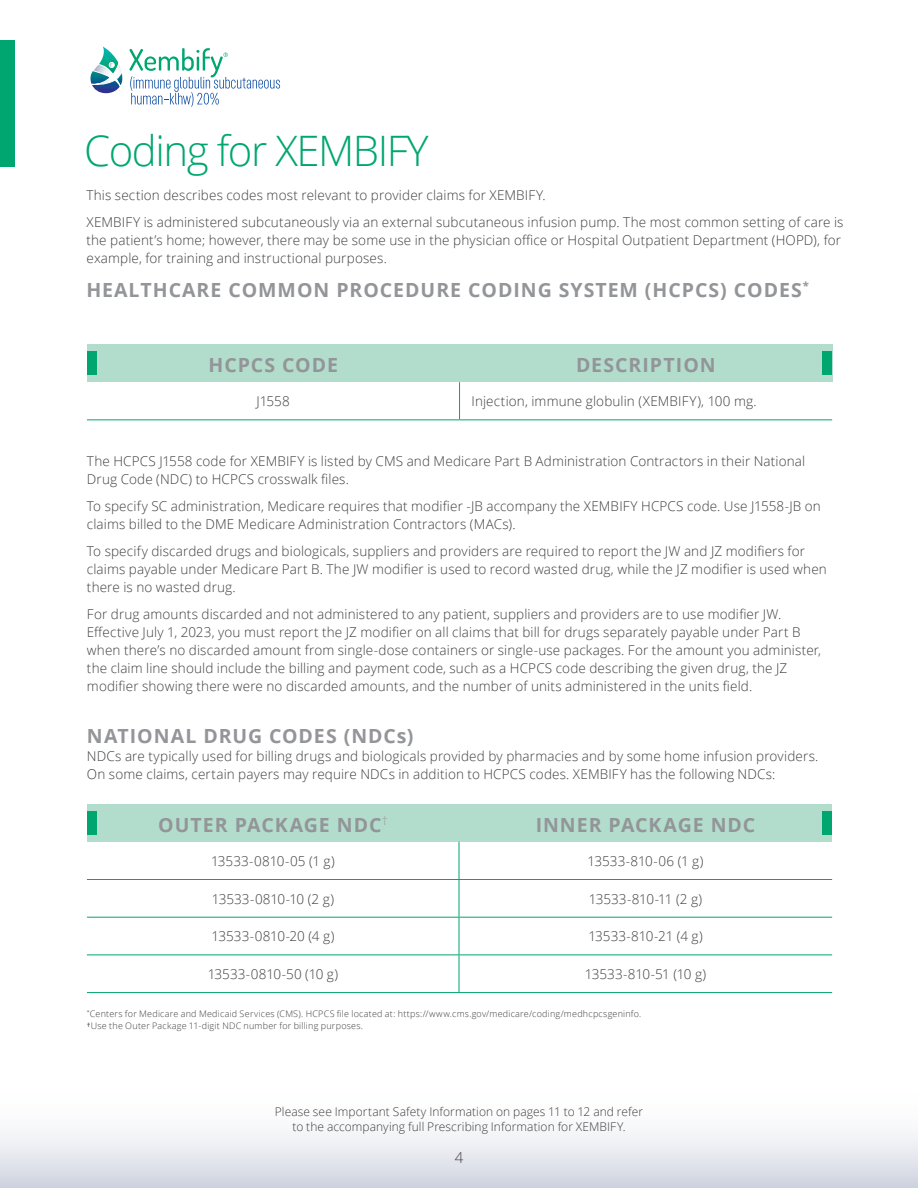
<style>
.page{position:relative;width:918px;height:1188px;background:#fff}
.page>*{position:absolute;margin:0;border:0;box-sizing:border-box;transform-origin:0 0}
.Headline{font:300 42px "Open Sans";letter-spacing:-.035em;color:#00a670}
.Yellow_Bar_Subhead{font:700 19.5px "Open Sans";letter-spacing:.05em;color:#939598}
.Subhead{font:700 19.5px "Open Sans";letter-spacing:.05em;color:#939598}
.Body{font:700 19.5px "Open Sans";letter-spacing:.05em;color:#939598}
.t1{font:300 15px "Open Sans";color:#3e3e3f}
.Body-2{font:300 13.5px/18px "Open Sans";letter-spacing:.01em;color:#3e3e3f}
.Body-3{font:300 13.5px "Open Sans";letter-spacing:-.015em;color:#3e3e3f}
.Body-4{font:300 13.5px "Open Sans";letter-spacing:-.01em;color:#3e3e3f}
.Body-5{font:300 13.5px "Open Sans";letter-spacing:-.03em;color:#3e3e3f}
.t2{font:300 12px/15px "Open Sans";letter-spacing:.005em;color:#3e3e3f;text-align:center}
.Footnote{font:300 9px/12px "Open Sans";letter-spacing:.025em;color:#3e3e3f}
.s1{font-family:"Gotham";font-weight:500}
</style>
<div class="page">
<div style="left:0;top:1080px;width:918px;height:108px;background:linear-gradient(to bottom,#fff,#d6dae4)"></div>
<div style="left:0;top:40px;width:15px;height:127px;background:#00a670"></div>
<svg style="left:90px;top:46px;width:33px;height:48px"></svg>
<svg style="left:129px;top:48px;width:151px;height:59px"></svg>
<div style="left:87px;top:344px;width:745px;height:38px;background:#b2ddcc"></div>
<div style="left:87px;top:351px;width:10px;height:24px;background:#00a670"></div>
<div style="left:822px;top:351px;width:10px;height:24px;background:#00a670"></div>
<hr style="left:459px;top:382px;width:1px;height:37px;background:#00a670">
<hr style="left:87px;top:419px;width:373px;height:1px;background:#00a670">
<hr style="left:460px;top:419px;width:372px;height:1px;background:#00a670">
<div style="left:87px;top:804px;width:745px;height:37px;background:#b2ddcc"></div>
<div style="left:87px;top:811px;width:10px;height:23px;background:#00a670"></div>
<div style="left:822px;top:811px;width:10px;height:23px;background:#00a670"></div>
<hr style="left:459px;top:842px;width:1px;height:37px;background:#00a670">
<hr style="left:87px;top:879px;width:372px;height:1px;background:#00a670">
<hr style="left:87px;top:917px;width:372px;height:1px;background:#00a670">
<hr style="left:87px;top:955px;width:372px;height:1px;background:#00a670">
<hr style="left:87px;top:992px;width:372px;height:1px;background:#00a670">
<hr style="left:459px;top:880px;width:1px;height:37px;background:#00a670">
<hr style="left:459px;top:918px;width:1px;height:37px;background:#00a670">
<hr style="left:459px;top:955px;width:1px;height:37px;background:#00a670">
<hr style="left:459px;top:879px;width:373px;height:1px;background:#00a670">
<hr style="left:459px;top:917px;width:373px;height:1px;background:#00a670">
<hr style="left:459px;top:955px;width:373px;height:1px;background:#00a670">
<hr style="left:459px;top:992px;width:373px;height:1px;background:#00a670">
<p class="Headline" style="left:84px;top:122px;width:346px">Coding for XEMBIFY</p>
<p class="Body-2" style="left:86px;top:186px;width:461px">This section describes codes most relevant to provider claims for XEMBIFY.</p>
<p class="Body-2" style="left:86px;top:213px;width:759px">XEMBIFY is administered subcutaneously via an external subcutaneous infusion pump. The most common setting of care is the patient’s home; however, there may be some use in the physician office or Hospital Outpatient Department (HOPD), for example, for training and instructional purposes.</p>
<p class="Subhead" style="left:86px;top:276px;width:724px">HEALTHCARE COMMON PROCEDURE CODING SYSTEM (HCPCS) CODES<sup>*</sup></p>
<p class="Yellow_Bar_Subhead" style="left:209px;top:351px;width:131px">HCPCS CODE</p>
<p class="Yellow_Bar_Subhead" style="left:576px;top:351px;width:141px">DESCRIPTION</p>
<p class="Body-2" style="left:257px;top:392px;width:35px">J1558</p>
<p class="Body-2" style="left:472px;top:392px;width:287px">Injection, immune globulin (XEMBIFY), 100 mg.</p>
<p class="Body-2" style="left:87px;top:452px;width:720px">The HCPCS J1558 code for XEMBIFY is listed by CMS and Medicare Part B Administration Contractors in their National<br>Drug Code (NDC) to HCPCS crosswalk files.</p>
<p class="Body-2" style="left:87px;top:497px;width:735px">To specify SC administration, Medicare requires that modifier -JB accompany the XEMBIFY HCPCS code. Use J1558-JB on claims billed to the DME Medicare Administration Contractors (MACs).</p>
<p class="Body-2" style="left:87px;top:542px;width:741px">To specify discarded drugs and biologicals, suppliers and providers are required to report the JW and JZ modifiers for claims payable under Medicare Part B. The JW modifier is used to record wasted drug, while the JZ modifier is used when there is no wasted drug.</p>
<p class="Body-2" style="left:87px;top:605px;width:736px">For drug amounts discarded and not administered to any patient, suppliers and providers are to use modifier JW.<br>Effective July 1, 2023, you must report the JZ modifier on all claims that bill for drugs separately payable under Part B when there’s no discarded amount from single-dose containers or single-use packages. For the amount you administer, the claim line should include the billing and payment code, such as a HCPCS code describing the given drug, the JZ modifier showing there were no discarded amounts, and the number of units administered in the units field.</p>
<p class="Body" style="left:87px;top:722px;width:328px">NATIONAL DRUG CODES (NDCs)</p>
<p class="Body-2" style="left:87px;top:746px;width:733px">NDCs are typically used for billing drugs and biologicals provided by pharmacies and by some home infusion providers.<br>On some claims, certain payers may require NDCs in addition to HCPCS codes. XEMBIFY has the following NDCs:</p>
<p class="Yellow_Bar_Subhead" style="left:158px;top:811px;width:231px">OUTER PACKAGE NDC<sup>†</sup></p>
<p class="Yellow_Bar_Subhead" style="left:536px;top:811px;width:221px">INNER PACKAGE NDC</p>
<p class="Body-2" style="left:211px;top:852px;width:125px">13533-0810-05 (1 g)</p>
<p class="Body-2" style="left:588px;top:852px;width:117px">13533-810-06 (1 g)</p>
<p class="Body-4" style="left:212px;top:889px;width:124px">13533-0810-10 (2 g)</p>
<p class="Body-3" style="left:589px;top:889px;width:115px">13533-810-11 (2 g)</p>
<p class="Body-2" style="left:212px;top:927px;width:124px">13533-0810-20 (4 g)</p>
<p class="Body-3" style="left:588px;top:927px;width:116px">13533-810-21 (4 g)</p>
<p class="Body-2" style="left:208px;top:965px;width:132px">13533-0810-50 (10 g)</p>
<p class="Body-5" style="left:585px;top:965px;width:123px">13533-810-51 (10 g)</p>
<p class="Footnote" style="left:87px;top:1007px;width:556px"><sup>*</sup>Centers for Medicare and Medicaid Services (CMS). HCPCS file located at: https://www.cms.gov/medicare/coding/medhcpcsgeninfo. <span class="s1">†</span>Use the Outer Package 11-digit NDC number for billing purposes.</p>
<p class="t2" style="left:275px;top:1103px;width:370px">Please see Important Safety Information on pages 11 to 12 and refer to the accompanying full Prescribing Information for XEMBIFY.</p>
<p class="t1" style="left:455px;top:1147px;width:10px">4</p>
</div>
